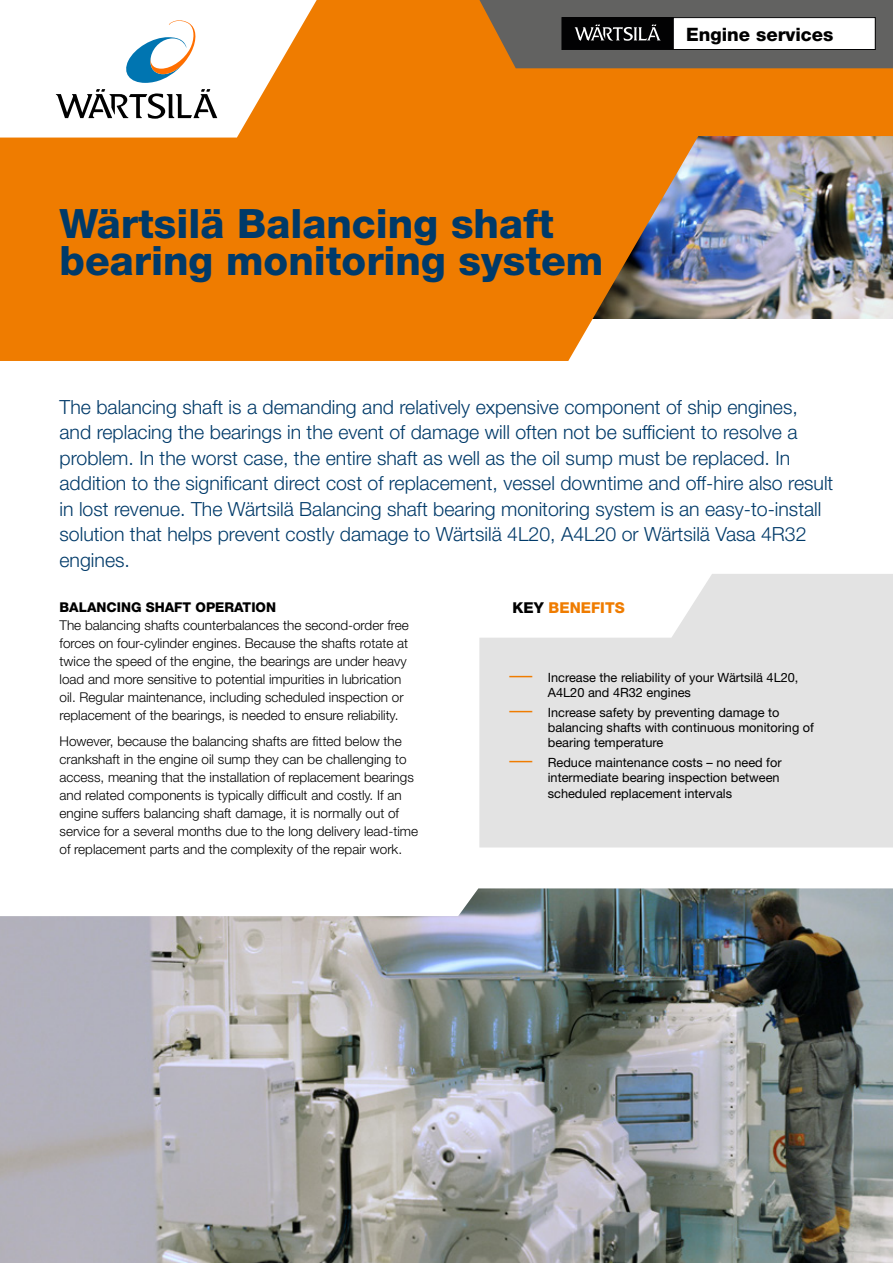
<style>
.page{position:relative;width:893px;height:1263px;background:#fff}
.page>*{position:absolute;margin:0;border:0;box-sizing:border-box;transform-origin:0 0}
.t1{font:800 40.5px/37.5px "Helvetica Neue LT Std";color:#003a69}
.t2{font:300 19.5px/25.5px "Helvetica Neue LT Std";color:#003a69}
.t3{font:800 18.45px "Helvetica Neue LT Std";color:#000}
.t4{font:800 15px "Helvetica Neue LT Std";color:#ef7c00}
.t5{font:300 13.5px/18px "Helvetica Neue LT Std";color:#000}
.t6{font:800 13.5px "Helvetica Neue LT Std";color:#000}
.t7{font:12.75px/15.3px "Helvetica Neue LT Std";color:#000}
.s1{color:#000}
.s2{font-weight:500;font-stretch:expanded;font-size:12.15px;color:#ef7c00}
</style>
<div class="page">
<svg style="left:0;top:0;width:893px;height:361px;background:#dd862a"></svg>
<svg style="left:473px;top:0;width:420px;height:68px;background:#60574d"></svg>
<div style="left:673px;top:18px;width:202px;height:31px;background:#fff"></div>
<div style="left:673px;top:17px;width:203px;height:32px;border:1px solid #020203"></div>
<svg style="left:479px;top:574px;width:414px;height:273px;background:#e6e6e6"></svg>
<img style="left:0;top:888px;width:893px;height:375px">
<svg style="left:0;top:0;width:326px;height:138px"></svg>
<h1 class="t1" style="left:60px;top:204px;width:545px">Wärtsilä Balancing shaft bearing monitoring system</h1>
<h3 class="t3" style="left:686px;top:23px;width:149px">Engine services</h3>
<p class="t2" style="left:60px;top:394px;width:775px">The balancing shaft is a demanding and relatively expensive component of ship engines, and replacing the bearings in the event of damage will often not be sufficient to resolve a problem. In the worst case, the entire shaft as well as the oil sump must be replaced. In addition to the significant direct cost of replacement, vessel downtime and off-hire also result in lost revenue. The Wärtsilä Balancing shaft bearing monitoring system is an easy-to-install solution that helps prevent costly damage to Wärtsilä 4L20, A4L20 or Wärtsilä Vasa 4R32 engines.</p>
<p class="t6" style="left:60px;top:599px;width:218px">BALANCING SHAFT OPERATION</p>
<p class="t5" style="left:60px;top:616px;width:351px">The balancing shafts counterbalances the second-order free forces on four-cylinder engines. Because the shafts rotate at twice the speed of the engine, the bearings are under heavy load and more sensitive to potential impurities in lubrication oil. Regular maintenance, including scheduled inspection or replacement of the bearings, is needed to ensure reliability.</p>
<p class="t5" style="left:60px;top:732px;width:360px">However, because the balancing shafts are fitted below the crankshaft in the engine oil sump they can be challenging to access, meaning that the installation of replacement bearings and related components is typically difficult and costly. If an engine suffers balancing shaft damage, it is normally out of service for a several months due to the long delivery lead-time of replacement parts and the complexity of the repair work.</p>
<p class="t4" style="left:512px;top:598px;width:114px"><span class="s1">KEY</span> BENEFITS</p>
<p class="t7" style="left:548px;top:670px;width:252px;text-indent:-38px"><span class="s2">—</span> Increase the reliability of your Wärtsilä 4L20,<br>A4L20 and 4R32 engines</p>
<p class="t7" style="left:548px;top:704px;width:268px;text-indent:-38px"><span class="s2">—</span> Increase safety by preventing damage to balancing shafts with continuous monitoring of bearing temperature</p>
<p class="t7" style="left:548px;top:755px;width:235px;text-indent:-38px"><span class="s2">—</span> Reduce maintenance costs – no need for intermediate bearing inspection between scheduled replacement intervals</p>
</div>
